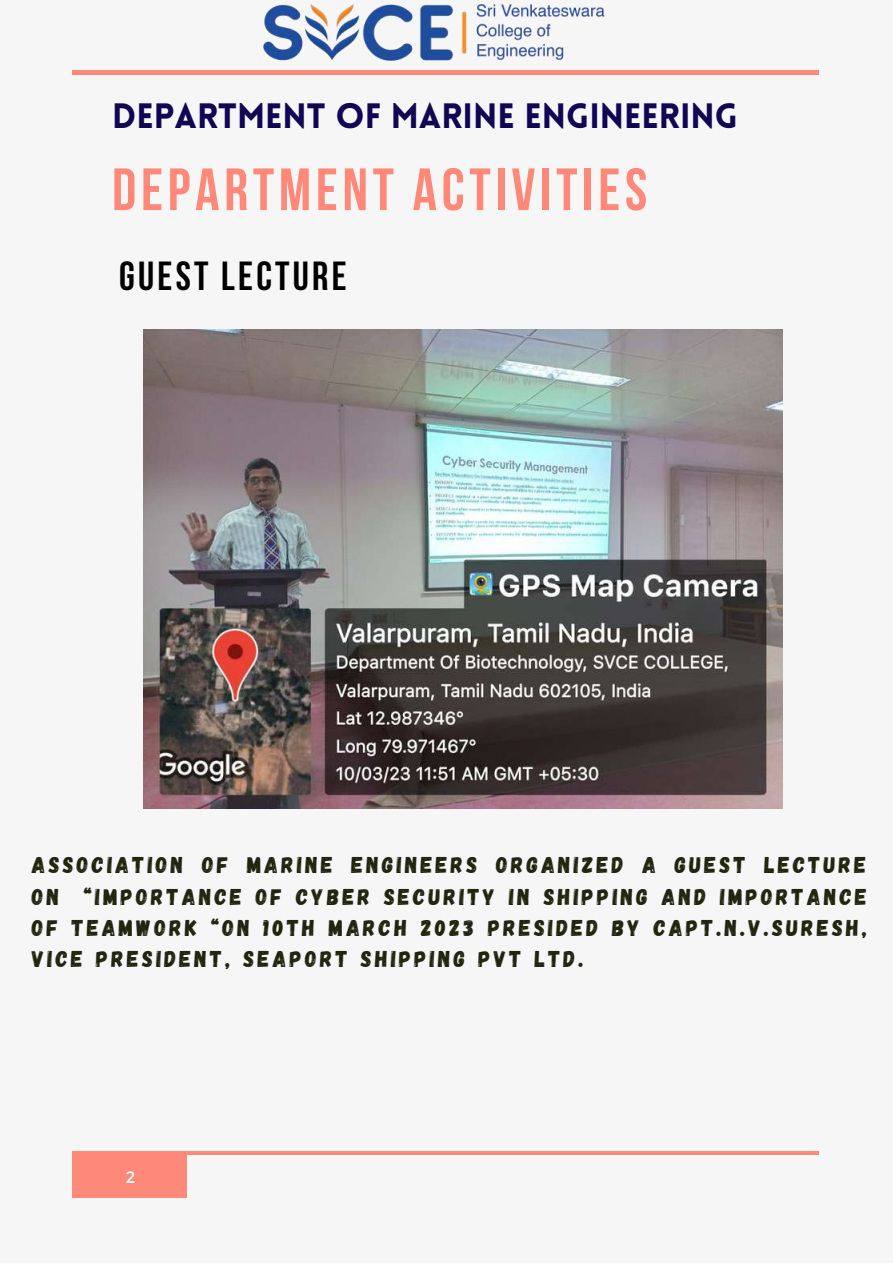
<style>
.page{position:relative;width:893px;height:1264px;background:#fff}
.page>*{position:absolute;margin:0;border:0;box-sizing:border-box;transform-origin:0 0}
.t1{font:700 59.55px "Bebas Neue";letter-spacing:.08em;color:#ff8979}
.t2{font:700 40.5px "Bebas Neue";letter-spacing:.08em;color:#000}
.t3{font:900 34.5px "Lovelo";color:#110654}
.t4{font:22.8px/31.5px "Gagalin";letter-spacing:.14em;color:#20250f;text-align:justify}
.t5{font:16.5px "Montserrat";color:#fff}
</style>
<div class="page">
<div style="left:0;top:0;width:892px;height:1262px;background:#f6f6f6"></div>
<hr style="left:72px;top:71px;width:747px;height:3px;background:#ff8979">
<div style="left:72px;top:1151px;width:115px;height:46px;background:#ff8979"></div>
<hr style="left:72px;top:1151px;width:747px;height:3px;background:#ff8979">
<img style="left:233px;top:4px;width:402px;height:67px">
<img style="left:143px;top:329px;width:639px;height:479px">
<h3 class="t3" style="left:112px;top:102px;width:627px">DEPARTMENT OF MARINE ENGINEERING</h3>
<h1 class="t1" style="left:112px;top:165px;width:536px">DEPARTMENT ACTIVITIES</h1>
<h2 class="t2" style="left:119px;top:259px;width:229px">GUEST LECTURE</h2>
<p class="t4" style="left:32px;top:848px;width:836px">ASSOCIATION OF MARINE ENGINEERS ORGANIZED A GUEST LECTURE ON “IMPORTANCE OF CYBER SECURITY IN SHIPPING AND IMPORTANCE OF TEAMWORK “ON 10TH MARCH 2023 PRESIDED BY CAPT.N.V.SURESH, VICE PRESIDENT, SEAPORT SHIPPING PVT LTD.</p>
<p class="t5" style="left:126px;top:1165px;width:11px">2</p>
</div>
